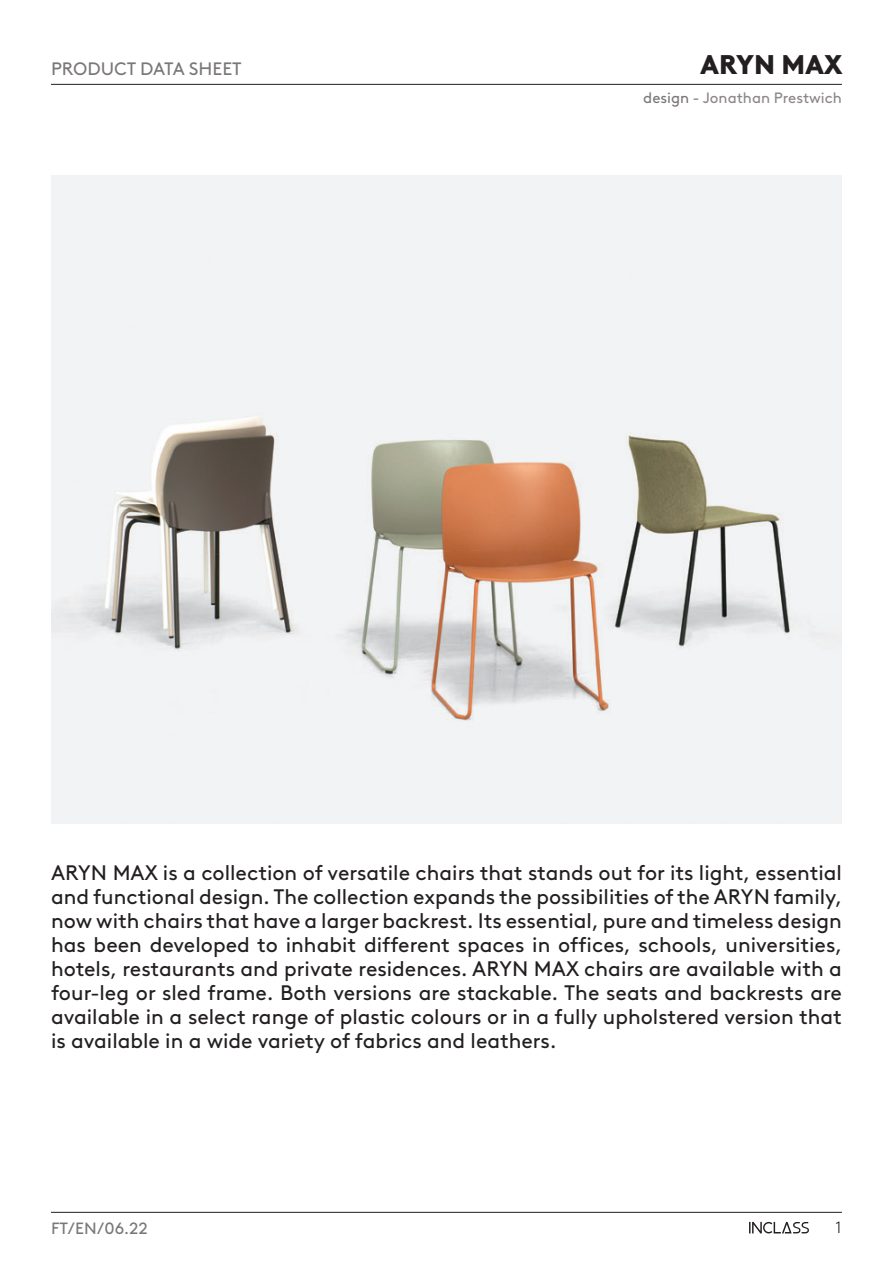
<style>
.page{position:relative;width:893px;height:1263px;background:#fff}
.page>*{position:absolute;margin:0;border:0;box-sizing:border-box;transform-origin:0 0}
.t1{font:900 27px "Brown LL";color:#231f20}
.Texto_coleccion{font:21px/24px "Brown LL";color:#231f20;text-align:justify}
.t2{font:18px "Brown LL";color:#7b7778}
.t3{font:16.35px "Brown LL";color:#7b7778}
.t4{font:300 16.35px "Brown LL";color:#231f20}
.t5{font:15px "Brown LL";color:#8c8788}
.s1{color:#7b7778}
</style>
<div class="page">
<hr style="left:51px;top:1212px;width:791px;height:1px;background:#231f20">
<svg style="left:749px;top:1222px;width:60px;height:11px"></svg>
<hr style="left:51px;top:84px;width:791px;height:1px;background:#231f20">
<img style="left:51px;top:176px;width:791px;height:648px">
<p class="t2" style="left:51px;top:55px;width:192px">PRODUCT DATA SHEET</p>
<p class="t1" style="left:700px;top:44px;width:144px">ARYN MAX</p>
<p class="t5" style="left:643px;top:86px;width:200px"><span class="s1">design -</span> Jonathan Prestwich</p>
<p class="Texto_coleccion" style="left:51px;top:859px;width:792px">ARYN MAX is a collection of versatile chairs that stands out for its light, essential and functional design. The collection expands the possibilities of the ARYN family, now with chairs that have a larger backrest. Its essential, pure and timeless design has been developed to inhabit different spaces in offices, schools, universities, hotels, restaurants and private residences. ARYN MAX chairs are available with a four-leg or sled frame. Both versions are stackable. The seats and backrests are available in a select range of plastic colours or in a fully upholstered version that is available in a wide variety of fabrics and leathers.</p>
<p class="t3" style="left:51px;top:1216px;width:98px">FT/EN/06.22</p>
<p class="t4" style="left:836px;top:1216px;width:7px">1</p>
</div>
